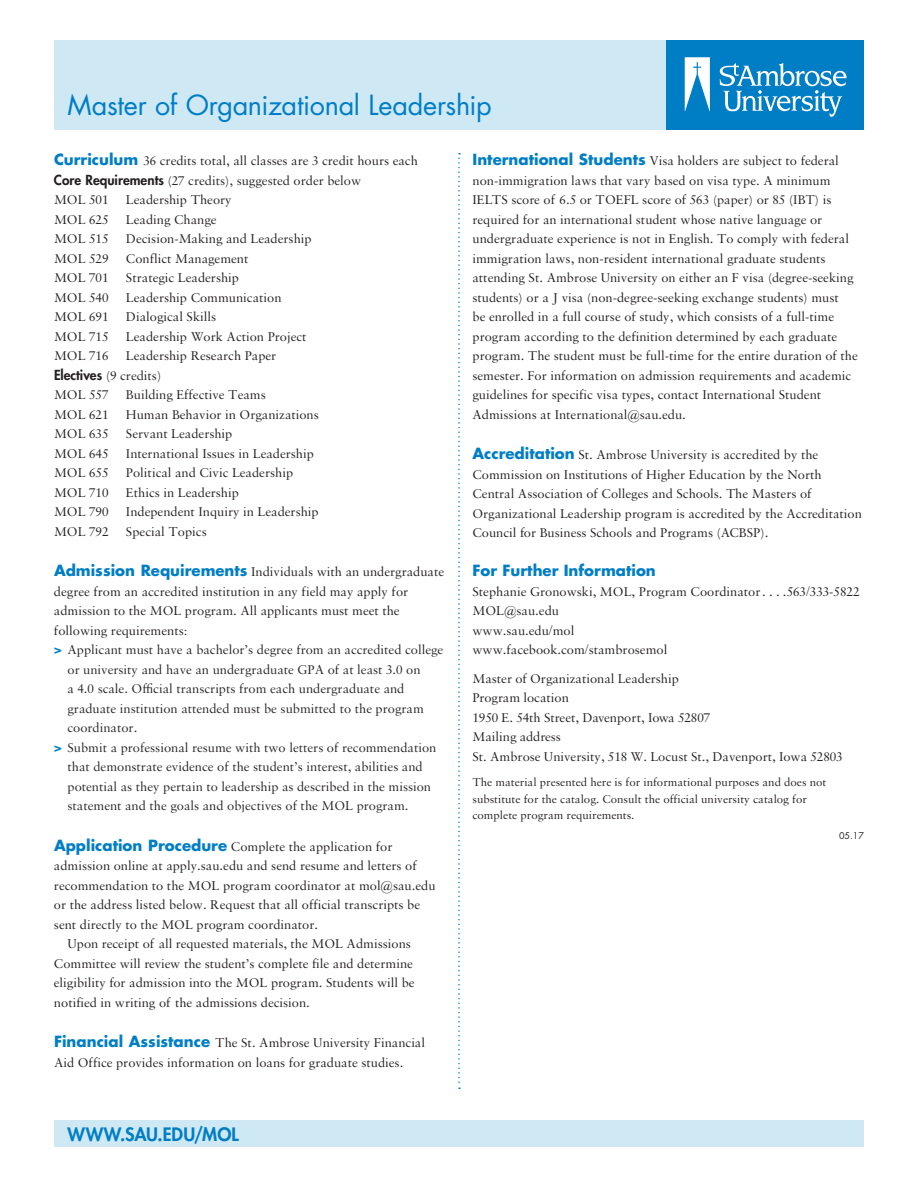
<style>
.page{position:relative;width:918px;height:1188px;background:#fff}
.page>*{position:absolute;margin:0;border:0;box-sizing:border-box;transform-origin:0 0}
.MAIN_header{font:27px "Futura Std";letter-spacing:-.01em;color:#007ec5}
.MAIN_footer{font:800 18px "Futura Std";letter-spacing:.005em;color:#007ec5}
.p6_p6{font:700 15px "Futura Std";color:#007ec5}
.graph1{font:13.5px/19.5px "Sabon MT Pro";color:#231f20}
.head{font:13.5px "Sabon MT Pro";color:#231f20}
.p9hang{font:13.5px/19.5px "Sabon MT Pro";color:#262324}
.graph2{font:13.5px/19.5px "Sabon MT Pro";color:#231f20}
.head-2{font:12px/16.5px "Sabon MT Pro";color:#231f20}
.head-3{font:9px "Futura Std";color:#231f20}
.s1{font-family:"Futura Std";font-weight:700;font-size:15px;color:#007ec5}
.s2{font-family:"Futura Std";font-weight:800}
.s3{font-family:"Futura Std";font-weight:800;font-size:13.2px;color:#007fc6}
</style>
<div class="page">
<svg style="left:458px;top:153px;width:2px;height:936px"></svg>
<div style="left:54px;top:1120px;width:810px;height:28px;background:#cee8f4"></div>
<div style="left:54px;top:40px;width:612px;height:90px;background:#cee8f4"></div>
<div style="left:666px;top:40px;width:198px;height:90px;background:#007ec5"></div>
<svg style="left:685px;top:57px;width:25px;height:54px"></svg>
<svg style="left:720px;top:63px;width:127px;height:54px"></svg>
<p class="MAIN_header" style="left:68px;top:88px;width:426px">Master of Organizational Leadership</p>
<p class="graph1" style="left:472px;top:151px;width:387px"><span class="s1">International Students</span> Visa holders are subject to federal non-immigration laws that vary based on visa type. A minimum IELTS score of 6.5 or TOEFL score of 563 (paper) or 85 (IBT) is required for an international student whose native language or undergraduate experience is not in English. To comply with federal immigration laws, non-resident international graduate students attending St. Ambrose University on either an F visa (degree-seeking students) or a J visa (non-degree-seeking exchange students) must<br>be enrolled in a full course of study, which consists of a full-time program according to the definition determined by each graduate program. The student must be full-time for the entire duration of the semester. For information on admission requirements and academic guidelines for specific visa types, contact International Student Admissions at International@sau.edu.</p>
<p class="graph1" style="left:472px;top:445px;width:391px"><span class="s1">Accreditation</span> St. Ambrose University is accredited by the Commission on Institutions of Higher Education by the North Central Association of Colleges and Schools. The Masters of Organizational Leadership program is accredited by the Accreditation Council for Business Schools and Programs (ACBSP).</p>
<p class="p6_p6" style="left:472px;top:561px;width:185px">For Further Information</p>
<p class="head" style="left:472px;top:583px;width:293px">Stephanie Gronowski, MOL, Program Coordinator....</p>
<p class="head" style="left:787px;top:583px;width:74px">563/333-5822</p>
<p class="head" style="left:472px;top:603px;width:88px">MOL@sau.edu</p>
<p class="head" style="left:472px;top:622px;width:103px">www.sau.edu/mol</p>
<p class="head" style="left:472px;top:642px;width:196px">www.facebook.com/stambrosemol</p>
<p class="graph1" style="left:472px;top:668px;width:208px">Master of Organizational Leadership</p>
<p class="graph1" style="left:472px;top:688px;width:98px">Program location</p>
<p class="graph1" style="left:472px;top:707px;width:239px">1950 E. 54th Street, Davenport, Iowa 52807</p>
<p class="graph1" style="left:472px;top:727px;width:90px">Mailing address</p>
<p class="graph1" style="left:472px;top:747px;width:372px">St. Ambrose University, 518 W. Locust St., Davenport, Iowa 52803</p>
<p class="head-2" style="left:472px;top:774px;width:355px">The material presented here is for informational purposes and does not substitute for the catalog. Consult the official university catalog for complete program requirements.</p>
<p class="head-3" style="left:839px;top:830px;width:26px">05.17</p>
<p class="graph1" style="left:54px;top:151px;width:365px"><span class="s1">Curriculum</span> 36 credits total, all classes are 3 credit hours each</p>
<p class="head" style="left:54px;top:172px;width:309px"><span class="s2">Core Requirements</span> (27 credits), suggested order below</p>
<p class="head" style="left:54px;top:192px;width:56px">MOL 501</p>
<p class="head" style="left:126px;top:192px;width:107px">Leadership Theory</p>
<p class="head" style="left:54px;top:211px;width:56px">MOL 625</p>
<p class="head" style="left:126px;top:211px;width:92px">Leading Change</p>
<p class="head" style="left:54px;top:231px;width:56px">MOL 515</p>
<p class="head" style="left:126px;top:231px;width:187px">Decision-Making and Leadership</p>
<p class="head" style="left:54px;top:250px;width:56px">MOL 529</p>
<p class="head" style="left:126px;top:250px;width:124px">Conflict Management</p>
<p class="head" style="left:54px;top:270px;width:56px">MOL 701</p>
<p class="head" style="left:126px;top:270px;width:115px">Strategic Leadership</p>
<p class="head" style="left:54px;top:289px;width:56px">MOL 540</p>
<p class="head" style="left:126px;top:289px;width:157px">Leadership Communication</p>
<p class="head" style="left:54px;top:309px;width:56px">MOL 691</p>
<p class="head" style="left:126px;top:309px;width:92px">Dialogical Skills</p>
<p class="head" style="left:54px;top:328px;width:56px">MOL 715</p>
<p class="head" style="left:126px;top:328px;width:182px">Leadership Work Action Project</p>
<p class="head" style="left:54px;top:348px;width:56px">MOL 716</p>
<p class="head" style="left:126px;top:348px;width:152px">Leadership Research Paper</p>
<p class="head" style="left:54px;top:367px;width:109px"><span class="s2">Electives</span> (9 credits)</p>
<p class="head" style="left:54px;top:387px;width:56px">MOL 557</p>
<p class="head" style="left:126px;top:387px;width:141px">Building Effective Teams</p>
<p class="head" style="left:54px;top:406px;width:56px">MOL 621</p>
<p class="head" style="left:126px;top:406px;width:194px">Human Behavior in Organizations</p>
<p class="head" style="left:54px;top:426px;width:56px">MOL 635</p>
<p class="head" style="left:126px;top:426px;width:108px">Servant Leadership</p>
<p class="head" style="left:54px;top:445px;width:56px">MOL 645</p>
<p class="head" style="left:126px;top:445px;width:189px">International Issues in Leadership</p>
<p class="head" style="left:54px;top:465px;width:56px">MOL 655</p>
<p class="head" style="left:126px;top:465px;width:169px">Political and Civic Leadership</p>
<p class="head" style="left:54px;top:484px;width:56px">MOL 710</p>
<p class="head" style="left:126px;top:484px;width:114px">Ethics in Leadership</p>
<p class="head" style="left:54px;top:504px;width:56px">MOL 790</p>
<p class="head" style="left:126px;top:504px;width:194px">Independent Inquiry in Leadership</p>
<p class="head" style="left:54px;top:523px;width:56px">MOL 792</p>
<p class="head" style="left:126px;top:523px;width:82px">Special Topics</p>
<p class="graph1" style="left:54px;top:562px;width:392px"><span class="s1">Admission Requirements</span> Individuals with an undergraduate degree from an accredited institution in any field may apply for admission to the MOL program. All applicants must meet the following requirements:</p>
<p class="p9hang" style="left:68px;top:640px;width:377px;text-indent:-14px"><span class="s3">&gt;</span> Applicant must have a bachelor’s degree from an accredited college or university and have an undergraduate GPA of at least 3.0 on<br>a 4.0 scale. Official transcripts from each undergraduate and graduate institution attended must be submitted to the program coordinator.</p>
<p class="p9hang" style="left:67px;top:738px;width:370px;text-indent:-13px"><span class="s3">&gt;</span> Submit a professional resume with two letters of recommendation that demonstrate evidence of the student’s interest, abilities and potential as they pertain to leadership as described in the mission statement and the goals and objectives of the MOL program.</p>
<p class="graph1" style="left:54px;top:837px;width:383px"><span class="s1">Application Procedure</span> Complete the application for admission online at apply.sau.edu and send resume and letters of recommendation to the MOL program coordinator at mol@sau.edu or the address listed below. Request that all official transcripts be sent directly to the MOL program coordinator.</p>
<p class="graph2" style="left:54px;top:934px;width:362px;text-indent:14px">Upon receipt of all requested materials, the MOL Admissions Committee will review the student’s complete file and determine eligibility for admission into the MOL program. Students will be notified in writing of the admissions decision.</p>
<p class="graph1" style="left:54px;top:1033px;width:373px"><span class="s1">Financial Assistance</span> The St. Ambrose University Financial<br>Aid Office provides information on loans for graduate studies.</p>
<p class="MAIN_footer" style="left:68px;top:1123px;width:173px">WWW.SAU.EDU/MOL</p>
</div>
